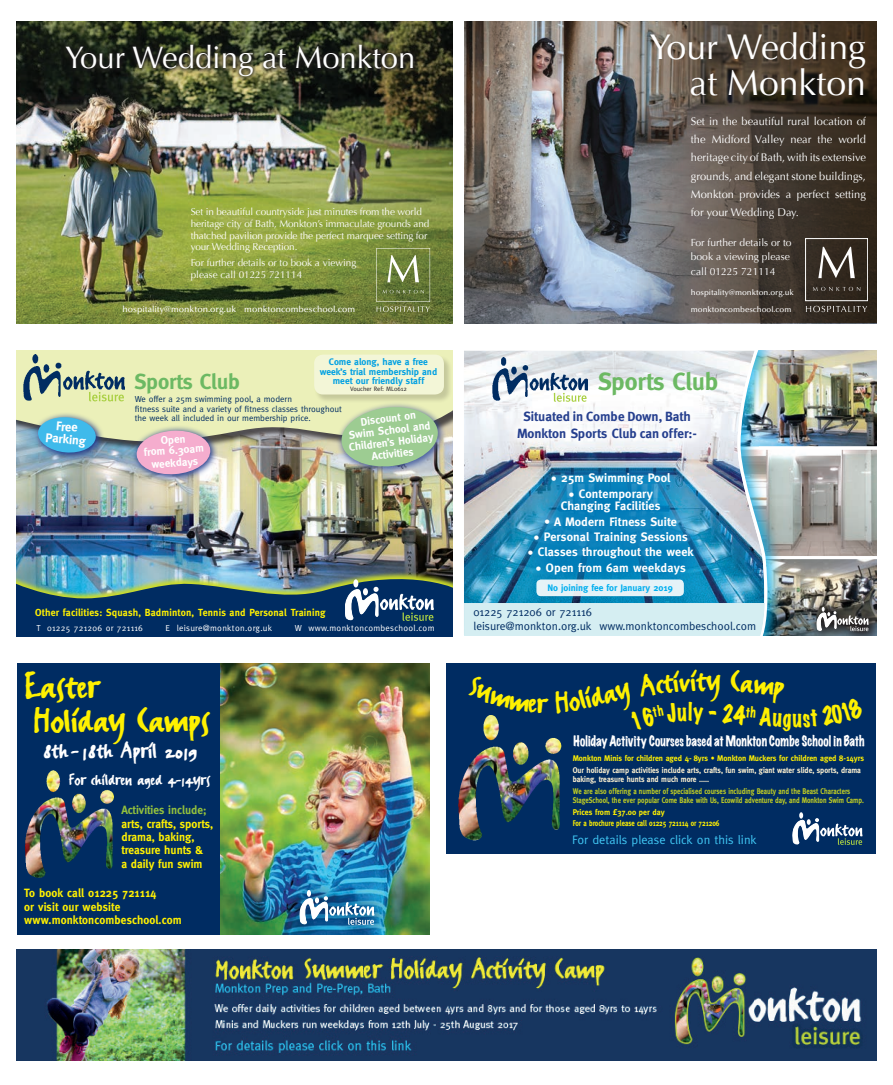
<style>
.page{position:relative;width:893px;height:1085px;background:#fff}
.page>*{position:absolute;margin:0;border:0;box-sizing:border-box;transform-origin:0 0}
.t1{font:40.35px/34.3px "FF Erikrighthand";color:#fff101}
.t2{font:35.7px/35.7px "Optima";color:#fff;text-align:right}
.t3{font:34.65px "FF Erikrighthand";color:#fff101}
.t4{font:30.9px "Optima";color:#fff}
.t5{font:26.1px "FF Erikrighthand";color:#fff}
.t6{font:700 24.75px "Meta";letter-spacing:-.01em;color:#6cb963}
.t7{font:expanded 22.35px "Marker Felt";color:#fff101;scale:.82 1}
.t8{font:700 21.6px "Meta";letter-spacing:-.01em;color:#6cb963}
.t9{font:18.75px "FF Erikrighthand";color:#fff}
.t10{font:700 13.35px/16.4px "Meta";color:#253f8e;text-align:center}
.t11{font:expanded 13.2px "Marker Felt";letter-spacing:.005em;color:#fff;scale:.82 1}
.t12{font:700 12.6px/12.6px "Meta";color:#fff;text-align:center}
.t13{font:12.45px "Meta";color:#40c7f4}
.t14{font:700 12.3px/12.3px "Meta";letter-spacing:.01em;color:#fff;text-align:center}
.t15{font:700 12px/13.5px "Meta";letter-spacing:.01em;color:#fff101;scale:.95 1}
.t16{font:700 12px "Meta";color:#93c03d;scale:.95 1}
.t17{font:11.55px/13.8px "Meta";color:#002c62}
.t18{font:11.1px/18.1px "Optima";color:#fff;text-align:justify}
.t19{font:700 11.1px/11.9px "Meta";color:#fff;text-align:center}
.t20{font:700 10.35px "Meta";letter-spacing:.02em;color:#fff101;scale:.96 1}
.t21{font:10.35px/14.2px "Optima";color:#fff}
.t22{font:9.9px/11.9px "Optima";letter-spacing:-.01em;color:#fff}
.t23{font:700 9.45px/9.4px "Meta";color:#00a0e2;text-align:center}
.t24{font:700 9.45px "Meta";color:#00aeef}
.t25{font:8.7px/9.4px "Meta";color:#002c62}
.t26{font:8.7px "Meta";letter-spacing:.035em;color:#fff}
.t27{font:500 8.7px "Optima";color:#fff}
.t28{font:700 8.25px/9px "Meta";color:#c1ce23;scale:.81 1}
.t29{font:700 8.25px/10.9px "Meta";color:#fff101;scale:.95 1}
.t30{font:700 8.25px/9px "Meta";color:#fef2d1;scale:.9 1}
.t31{font:500 7.95px/17.4px "Optima";color:#fff}
.t32{font:6.3px "Meta";color:#231f20}
</style>
<div class="page">
<img style="left:219px;top:663px;width:211px;height:271px">
<div style="left:282px;top:872px;width:110px;height:62px;background:#002c62;opacity:.52"></div>
<svg style="left:300px;top:889px;width:74px;height:35px"></svg>
<div style="left:17px;top:663px;width:202px;height:271px;background:#002c62"></div>
<img style="left:25px;top:770px;width:89px;height:108px">
<img style="left:464px;top:21px;width:164px;height:302px">
<svg style="left:628px;top:21px;width:248px;height:302px;background:#554d45"></svg>
<div style="left:805px;top:238px;width:63px;height:63px;border:1px solid #fff"></div>
<svg style="left:818px;top:247px;width:37px;height:31px"></svg>
<svg style="left:813px;top:287px;width:47px;height:4px"></svg>
<svg style="left:806px;top:306px;width:61px;height:6px"></svg>
<img style="left:17px;top:949px;width:859px;height:110px">
<div style="left:446px;top:663px;width:430px;height:190px;background:#002c62"></div>
<img style="left:458px;top:730px;width:104px;height:111px">
<svg style="left:793px;top:812px;width:69px;height:32px"></svg>
<img style="left:784px;top:350px;width:92px;height:206px">
<img style="left:784px;top:559px;width:92px;height:76px">
<hr style="left:727px;top:446px;width:149px;height:3px;background:#fff">
<div style="left:464px;top:350px;width:320px;height:285px;background:#00aeef;opacity:.78"></div>
<img style="left:464px;top:350px;width:306px;height:285px">
<div style="left:510px;top:403px;width:195px;height:45px;background:#fff"></div>
<svg style="left:808px;top:597px;width:68px;height:38px"></svg>
<svg style="left:817px;top:607px;width:52px;height:24px"></svg>
<img style="left:492px;top:357px;width:95px;height:44px">
<svg style="left:554px;top:392px;width:33px;height:10px"></svg>
<img style="left:508px;top:452px;width:206px;height:112px">
<img style="left:17px;top:21px;width:435px;height:302px">
<svg style="left:60px;top:39px;width:357px;height:42px;background:#343724"></svg>
<svg style="left:376px;top:248px;width:54px;height:64px;background:#7a8b4f"></svg>
<img style="left:17px;top:451px;width:435px;height:113px">
<div style="left:17px;top:350px;width:435px;height:101px;background:#231f20;opacity:.75"></div>
<svg style="left:17px;top:350px;width:435px;height:95px;background:#dfe3b2"></svg>
<svg style="left:130px;top:424px;width:88px;height:58px;background:#c3c9b8"></svg>
<svg style="left:136px;top:429px;width:75px;height:46px;background:#deadc5"></svg>
<svg style="left:32px;top:410px;width:72px;height:50px"></svg>
<svg style="left:37px;top:416px;width:60px;height:37px;background:#56b3d8"></svg>
<div style="left:335px;top:400px;width:111px;height:74px;background:#253f8e;opacity:.75"></div>
<svg style="left:340px;top:404px;width:100px;height:65px;background:#a3c69a"></svg>
<div style="left:314px;top:355px;width:138px;height:48px;background:#231f20;opacity:.43"></div>
<div style="left:314px;top:354px;width:130px;height:40px;background:#f3f6d7;border-radius:9px"></div>
<img style="left:23px;top:354px;width:102px;height:46px">
<svg style="left:89px;top:392px;width:35px;height:9px"></svg>
<img style="left:17px;top:564px;width:748px;height:73px">
<svg style="left:483px;top:715px;width:16px;height:15px"></svg>
<h3 class="t4" style="left:65px;top:40px;width:352px">Your Wedding at Monkton</h3>
<p class="t22" style="left:191px;top:205px;width:240px">Set in beautiful countryside just minutes from the world heritage city of Bath, Monkton’s immaculate grounds and thatched pavilion provide the perfect marquee setting for your Wedding Reception.</p>
<p class="t22" style="left:191px;top:256px;width:167px">For further details or to book a viewing please call 01225 721114</p>
<p class="t12" style="left:47px;top:418px;width:42px;rotate:5deg">Free<br>Parking</p>
<p class="t27" style="left:122px;top:304px;width:234px">hospitality@monkton.org.uk monktoncombeschool.com</p>
<p class="t23" style="left:320px;top:357px;width:119px">Come along, have a free week’s trial membership and meet our friendly staff</p>
<p class="t32" style="left:350px;top:385px;width:58px">Voucher Ref: ML0612</p>
<h3 class="t8" style="left:135px;top:369px;width:107px">Sports Club</h3>
<p class="t25" style="left:135px;top:394px;width:209px">We offer a 25m swimming pool, a modern<br>fitness suite and a variety of fitness classes throughout the week all included in our membership price.</p>
<p class="t19" style="left:345px;top:417px;width:86px;rotate:-7deg">Discount on<br>Swim School and<br>Children’s Holiday<br>Activities</p>
<p class="t19" style="left:143px;top:436px;width:61px;line-height:10.4px;rotate:-4deg">Open<br>from 6.30am</p>
<p class="t19" style="left:151px;top:458px;width:48px;rotate:-4deg">weekdays</p>
<p class="t20" style="left:35px;top:606px;width:304px">Other facilities: Squash, Badminton, Tennis and Personal Training</p>
<p class="t26" style="left:36px;top:622px;width:108px">T 01225 721206 or 721116</p>
<p class="t26" style="left:165px;top:622px;width:108px">E leisure@monkton.org.uk</p>
<p class="t26" style="left:295px;top:622px;width:141px">W www.monktoncombeschool.com</p>
<h1 class="t1" style="left:24px;top:668px;width:187px">Easter<br>Holiday Camps</h1>
<h3 class="t5" style="left:43px;top:734px;width:156px">8th - 18th April 2019</h3>
<h3 class="t9" style="left:69px;top:768px;width:143px">For children aged 4-14yrs</h3>
<p class="t16" style="left:121px;top:802px;width:91px">Activities include;</p>
<p class="t15" style="left:121px;top:816px;width:98px">arts, crafts, sports, drama, baking, treasure hunts &amp;<br>a daily fun swim</p>
<p class="t15" style="left:24px;top:886px;width:167px">To book call 01225 721114<br>or visit our website www.monktoncombeschool.com</p>
<h2 class="t2" style="left:649px;top:29px;width:218px">Your Wedding at Monkton</h2>
<p class="t18" style="left:691px;top:112px;width:177px">Set in the beautiful rural location of the Midford Valley near the world heritage city of Bath, with its extensive grounds, and elegant stone buildings, Monkton provides a perfect setting for your Wedding Day.</p>
<p class="t21" style="left:691px;top:236px;width:102px">For further details or to book a viewing please call 01225 721114</p>
<p class="t31" style="left:691px;top:283px;width:105px">hospitality@monkton.org.uk monktoncombeschool.com</p>
<h3 class="t6" style="left:598px;top:367px;width:122px">Sports Club</h3>
<h3 class="t10" style="left:517px;top:408px;width:181px">Situated in Combe Down, Bath<br>Monkton Sports Club can offer:-</h3>
<p class="t14" style="left:551px;top:471px;width:121px">• 25m Swimming Pool</p>
<p class="t14" style="left:561px;top:487px;width:101px">• Contemporary<br>Changing Facilities</p>
<p class="t14" style="left:544px;top:515px;width:134px">• A Modern Fitness Suite</p>
<p class="t14" style="left:533px;top:530px;width:156px">• Personal Training Sessions</p>
<p class="t14" style="left:527px;top:545px;width:168px">• Classes throughout the week</p>
<p class="t14" style="left:535px;top:561px;width:152px">• Open from 6am weekdays</p>
<p class="t24" style="left:548px;top:582px;width:127px">No joining fee for January 2019</p>
<p class="t17" style="left:473px;top:605px;width:284px">01225 721206 or 721116<br>leisure@monkton.org.uk www.monktoncombeschool.com</p>
<h3 class="t3" style="left:706px;top:659px;width:15px">y</h3>
<h3 class="t7" style="left:723px;top:695px;width:43px;rotate:5deg">24<sup>th</sup></h3>
<h3 class="t11" style="left:573px;top:730px;width:356px">Holiday Activity Courses based at Monkton Combe School in Bath</h3>
<p class="t29" style="left:573px;top:752px;width:308px">Monkton Minis for children aged 4- 8yrs • Monkton Muckers for children aged 8-14yrs</p>
<p class="t30" style="left:573px;top:765px;width:322px">Our holiday camp activities include arts, crafts, fun swim, giant water slide, sports, drama baking, treasure hunts and much more .....</p>
<p class="t28" style="left:573px;top:786px;width:361px">We are also offering a number of specialised courses including Beauty and the Beast Characters<br>StageSchool, the ever popular Come Bake with Us, Ecowild adventure day, and Monkton Swim Camp.</p>
<p class="t29" style="left:573px;top:806px;width:156px">Prices from £37.00 per day<br>For a brochure please call 01225 721114 or 721206</p>
<p class="t13" style="left:572px;top:831px;width:186px">For details please click on this link</p>
</div>
